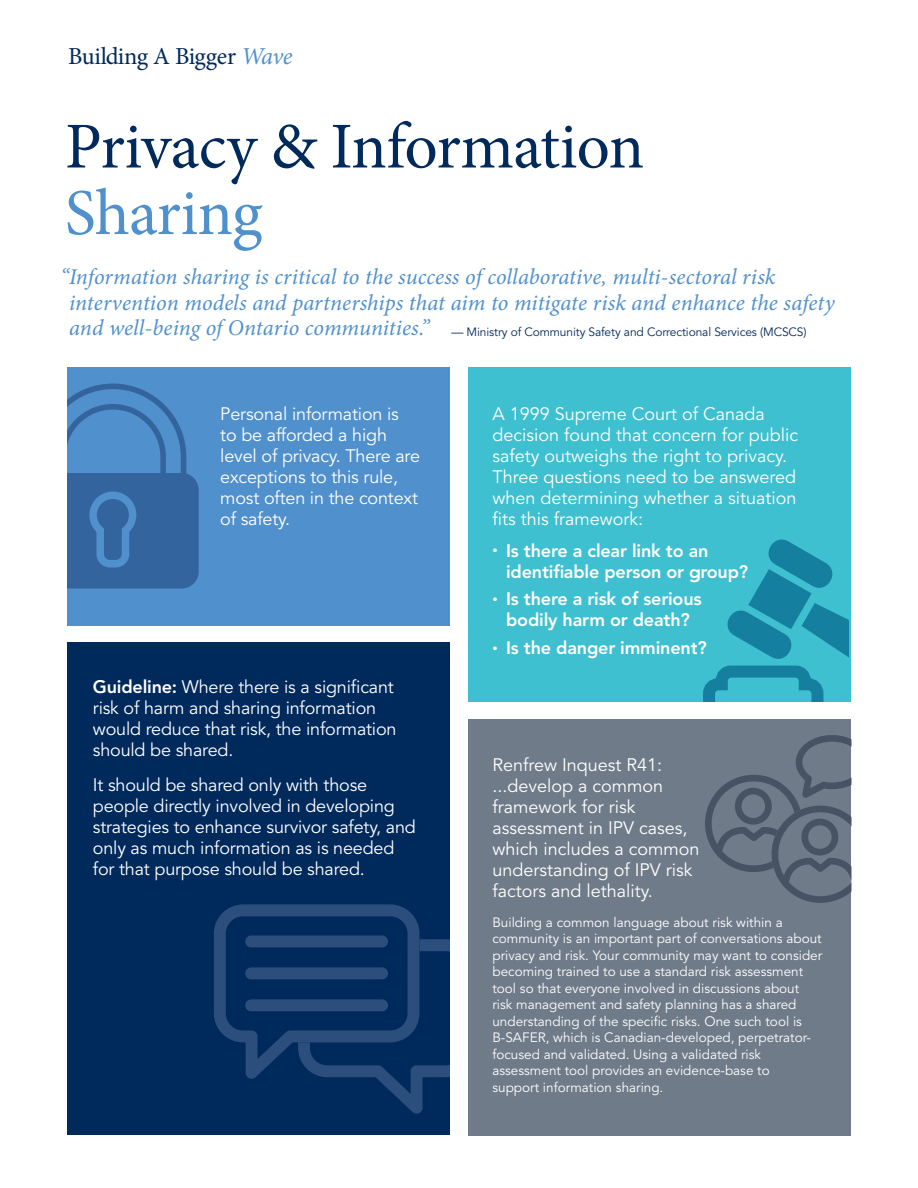
<style>
.page{position:relative;width:918px;height:1188px;background:#fff}
.page>*{position:absolute;margin:0;border:0;box-sizing:border-box;transform-origin:0 0}
.t1{font:65.55px/66.6px "Minion Pro";letter-spacing:-.015em;color:#00295c}
.t2{font:24.45px "Minion Pro";letter-spacing:-.025em;color:#00295c}
.t3{font:italic 22.5px/25.5px "Minion Pro";color:#5090cc}
.t4{font:18px/21px "Avenir";letter-spacing:-.01em;color:#fff}
.t5{font:800 18px/21px "Avenir";letter-spacing:-.01em;color:#fff}
.t6{font:13.5px/16.5px "Avenir";color:#fff}
.t7{font:12px "Avenir";letter-spacing:-.01em;color:#00295c}
.s1{font-style:italic;color:#5090cc}
.s2{color:#4f91cd}
.s3{font-weight:800}
.s4{font-size:10.5px}
</style>
<div class="page">
<div style="left:68px;top:367px;width:382px;height:258px;background:#5090cc"></div>
<div style="left:468px;top:719px;width:382px;height:416px;background:#6f7b89"></div>
<div style="left:468px;top:367px;width:382px;height:335px;background:#3ec0d0"></div>
<svg style="left:705px;top:735px;width:146px;height:168px"></svg>
<div style="left:67px;top:643px;width:382px;height:492px;background:#00295c"></div>
<svg style="left:214px;top:904px;width:235px;height:210px"></svg>
<div style="left:245px;top:935px;width:143px;height:12px;background:#2b4e7d;border-radius:6px"></div>
<div style="left:245px;top:967px;width:143px;height:12px;background:#2b4e7d;border-radius:6px"></div>
<div style="left:245px;top:999px;width:143px;height:12px;background:#2b4e7d;border-radius:6px"></div>
<svg style="left:703px;top:539px;width:146px;height:162px"></svg>
<svg style="left:68px;top:384px;width:131px;height:205px"></svg>
<p class="t2" style="left:68px;top:40px;width:226px">Building A Bigger <span class="s1">Wave</span></p>
<p class="t1" style="left:65px;top:114px;width:581px">Privacy &amp; Information<br><span class="s2">Sharing</span></p>
<p class="t3" style="left:69px;top:264px;width:767px;text-indent:-9px">“Information sharing is critical to the success of collaborative, multi-sectoral risk intervention models and partnerships that aim to mitigate risk and enhance the safety and well-being of Ontario communities.”</p>
<p class="t7" style="left:451px;top:325px;width:357px">— Ministry of Community Safety and Correctional Services (MCSCS)</p>
<p class="t4" style="left:220px;top:404px;width:201px">Personal information is<br>to be afforded a high level of privacy. There are exceptions to this rule, most often in the context of safety.</p>
<p class="t4" style="left:93px;top:677px;width:305px"><span class="s3">Guideline:</span> Where there is a significant risk of harm and sharing information would reduce that risk, the information should be shared.</p>
<p class="t4" style="left:93px;top:774px;width:324px">It should be shared only with those people directly involved in developing strategies to enhance survivor safety, and only as much information as is needed for that purpose should be shared.</p>
<p class="t4" style="left:492px;top:404px;width:307px">A 1999 Supreme Court of Canada decision found that concern for public safety outweighs the right to privacy.<br>Three questions need to be answered when determining whether a situation fits this framework:</p>
<p class="t5" style="left:506px;top:540px;width:244px;text-indent:-14px"><span class="s4">•</span> Is there a clear link to an identifiable person or group?</p>
<p class="t5" style="left:492px;top:589px;width:211px;text-align:center"><span class="s4">•</span> Is there a risk of serious bodily harm or death?</p>
<p class="t5" style="left:492px;top:637px;width:216px"><span class="s4">•</span> Is the danger imminent?</p>
<p class="t4" style="left:492px;top:755px;width:209px">Renfrew Inquest R41: ...develop a common framework for risk assessment in IPV cases, which includes a common understanding of IPV risk factors and lethality.</p>
<p class="t6" style="left:492px;top:914px;width:331px">Building a common language about risk within a community is an important part of conversations about privacy and risk. Your community may want to consider becoming trained to use a standard risk assessment tool so that everyone involved in discussions about risk management and safety planning has a shared understanding of the specific risks. One such tool is B-SAFER, which is Canadian-developed, perpetrator&shy;focused and validated. Using a validated risk assessment tool provides an evidence-base to<br>support information sharing.</p>
</div>
